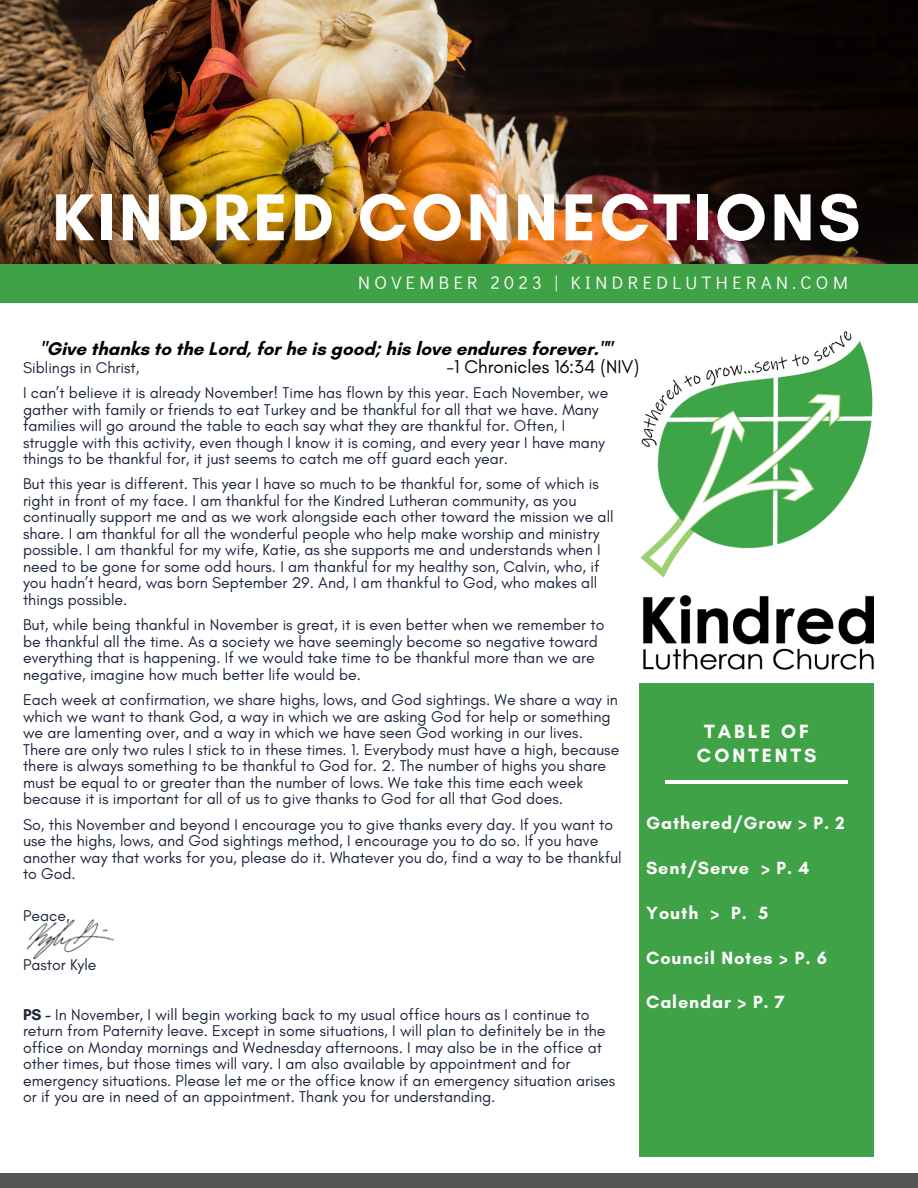
<style>
.page{position:relative;width:918px;height:1188px;background:#fff}
.page>*{position:absolute;margin:0;border:0;box-sizing:border-box;transform-origin:0 0}
.t1{font:700 67.5px "Glacial Indifference";letter-spacing:.05em;color:#fff}
.t2{font:700 19.5px/24.2px "Glacial Indifference";letter-spacing:.15em;color:#fff;text-align:center}
.t3{font:700 18.75px "Glacial Indifference";color:#000}
.t4{font:18.75px "Glacial Indifference";color:#000}
.t5{font:700 18px "Glacial Indifference";letter-spacing:.05em;color:#fff}
.t6{font:18px "Didact Gothic";letter-spacing:.25em;color:#fff}
.t7{font:15.9px/16.5px "Glacial Indifference";color:#1b253c}
.s1{font-weight:700}
</style>
<div class="page">
<img style="left:0;top:0;width:918px;height:264px">
<div style="left:0;top:265px;width:918px;height:38px;background:#40a247"></div>
<div style="left:639px;top:683px;width:235px;height:473px;background:#40a247"></div>
<hr style="left:665px;top:781px;width:183px;height:2px;background:#fff">
<div style="left:0;top:1173px;width:918px;height:15px;background:#565554"></div>
<img style="left:641px;top:331px;width:233px;height:339px">
<img style="left:26px;top:919px;width:89px;height:41px">
<p class="t1" style="left:52px;top:176px;width:810px">KINDRED CONNECTIONS</p>
<p class="t6" style="left:358px;top:271px;width:491px">NOVEMBER 2023 | KINDREDLUTHERAN.COM</p>
<p class="t3" style="left:40px;top:337px;width:573px">"Give thanks to the Lord, for he is good; his love endures forever.""</p>
<p class="t4" style="left:446px;top:355px;width:194px">-1 Chronicles 16:34 (NIV)</p>
<p class="t7" style="left:23px;top:359px;width:118px">Siblings in Christ,</p>
<p class="t7" style="left:23px;top:384px;width:587px">I can’t believe it is already November! Time has flown by this year. Each November, we gather with family or friends to eat Turkey and be thankful for all that we have. Many families will go around the table to each say what they are thankful for. Often, I struggle with this activity, even though I know it is coming, and every year I have many things to be thankful for, it just seems to catch me off guard each year.</p>
<p class="t7" style="left:23px;top:476px;width:592px">But this year is different. This year I have so much to be thankful for, some of which is right in front of my face. I am thankful for the Kindred Lutheran community, as you continually support me and as we work alongside each other toward the mission we all share. I am thankful for all the wonderful people who help make worship and ministry possible. I am thankful for my wife, Katie, as she supports me and understands when I need to be gone for some odd hours. I am thankful for my healthy son, Calvin, who, if you hadn’t heard, was born September 29. And, I am thankful to God, who makes all things possible.</p>
<p class="t7" style="left:23px;top:617px;width:583px">But, while being thankful in November is great, it is even better when we remember to be thankful all the time. As a society we have seemingly become so negative toward everything that is happening. If we would take time to be thankful more than we are negative, imagine how much better life would be.</p>
<p class="t7" style="left:23px;top:692px;width:598px">Each week at confirmation, we share highs, lows, and God sightings. We share a way in which we want to thank God, a way in which we are asking God for help or something we are lamenting over, and a way in which we have seen God working in our lives.<br>There are only two rules I stick to in these times. 1. Everybody must have a high, because there is always something to be thankful to God for. 2. The number of highs you share must be equal to or greater than the number of lows. We take this time each week because it is important for all of us to give thanks to God for all that God does.</p>
<p class="t7" style="left:23px;top:816px;width:600px">So, this November and beyond I encourage you to give thanks every day. If you want to use the highs, lows, and God sightings method, I encourage you to do so. If you have another way that works for you, please do it. Whatever you do, find a way to be thankful to God.</p>
<p class="t7" style="left:23px;top:907px;width:48px">Peace,</p>
<p class="t7" style="left:23px;top:956px;width:75px">Pastor Kyle</p>
<p class="t7" style="left:23px;top:1006px;width:594px"><span class="s1">PS -</span> In November, I will begin working back to my usual office hours as I continue to return from Paternity leave. Except in some situations, I will plan to definitely be in the office on Monday mornings and Wednesday afternoons. I may also be in the office at other times, but those times will vary. I am also available by appointment and for emergency situations. Please let me or the office know if an emergency situation arises or if you are in need of an appointment. Thank you for understanding.</p>
<p class="t2" style="left:697px;top:719px;width:121px">TABLE OF<br>CONTENTS</p>
<p class="t5" style="left:646px;top:812px;width:200px">Gathered/Grow &gt; P. 2</p>
<p class="t5" style="left:646px;top:857px;width:165px">Sent/Serve &gt; P. 4</p>
<p class="t5" style="left:646px;top:902px;width:124px">Youth &gt; P. 5</p>
<p class="t5" style="left:646px;top:946px;width:182px">Council Notes &gt; P. 6</p>
<p class="t5" style="left:646px;top:991px;width:140px">Calendar &gt; P. 7</p>
</div>
